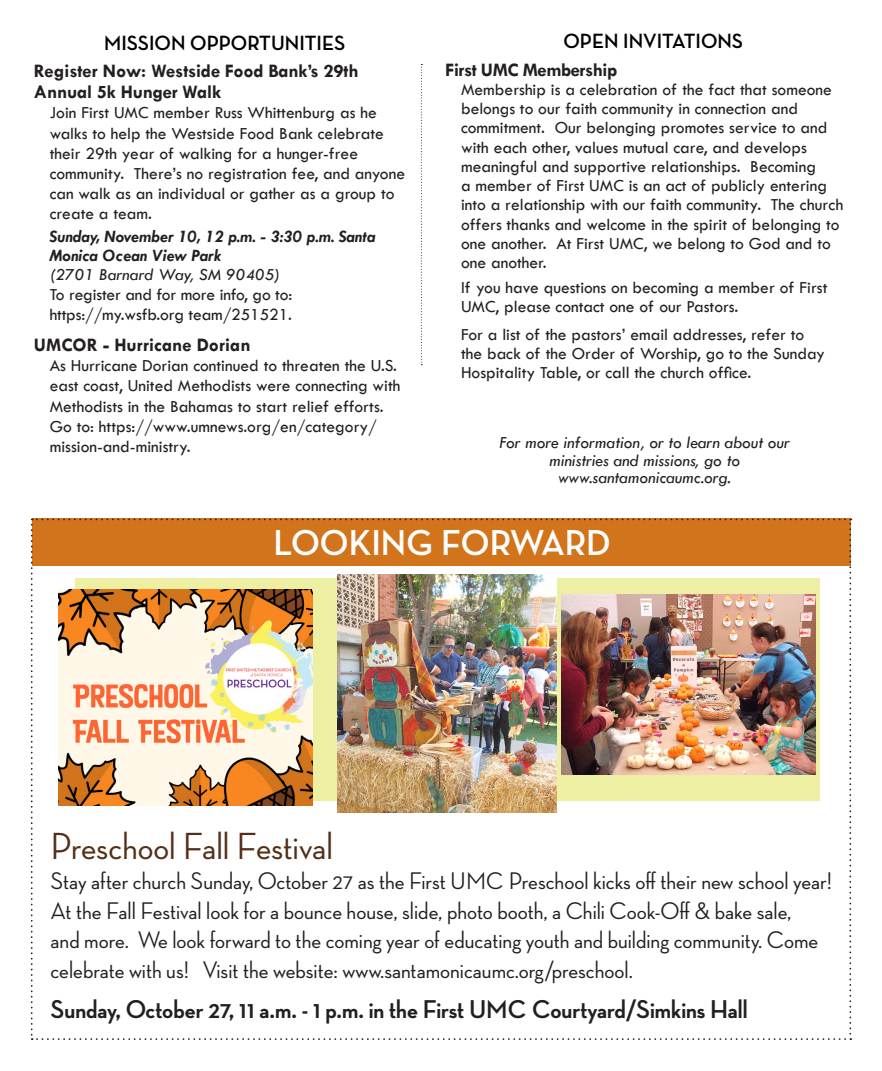
<style>
.page{position:relative;width:882px;height:1071px;background:#fff}
.page>*{position:absolute;margin:0;border:0;box-sizing:border-box;transform-origin:0 0}
.t1{font:500 38.5px "Neutra Disp";color:#532f18}
.t2{font:700 36.75px "Neutra Disp";color:#fff}
.t3{font:700 26.25px "Neutra Disp";color:#231f20}
.t4{font:500 24.5px/29.8px "Neutra Disp";color:#231f20}
.t5{font:700 21px "Neutra Disp";color:#000}
.t6{font:700 19.25px/21px "Tw Cen";letter-spacing:-.01em;color:#231f20}
.t7{font:17.5px/19.2px "Tw Cen";color:#231f20}
.t8{font:italic 17.5px/17.5px "Tw Cen";letter-spacing:-.005em;color:#231f20;text-align:center}
.t9{font:italic 700 17.5px/19.2px "Tw Cen";color:#231f20}
</style>
<div class="page">
<svg style="left:421px;top:64px;width:1px;height:301px"></svg>
<svg style="left:31px;top:519px;width:820px;height:521px"></svg>
<img style="left:59px;top:590px;width:253px;height:215px">
<img style="left:338px;top:574px;width:219px;height:239px">
<img style="left:562px;top:595px;width:253px;height:179px">
<p class="t5" style="left:104px;top:31px;width:243px">MISSION OPPORTUNITIES</p>
<p class="t5" style="left:564px;top:29px;width:181px">OPEN INVITATIONS</p>
<p class="t6" style="left:445px;top:58px;width:174px">First UMC Membership</p>
<p class="t7" style="left:461px;top:80px;width:384px">Membership is a celebration of the fact that someone belongs to our faith community in connection and commitment. Our belonging promotes service to and with each other, values mutual care, and develops meaningful and supportive relationships. Becoming<br>a member of First UMC is an act of publicly entering into a relationship with our faith community. The church offers thanks and welcome in the spirit of belonging to one another. At First UMC, we belong to God and to one another.</p>
<p class="t7" style="left:461px;top:277px;width:368px">If you have questions on becoming a member of First<br>UMC, please contact one of our Pastors.</p>
<p class="t7" style="left:461px;top:325px;width:366px">For a list of the pastors’ email addresses, refer to the back of the Order of Worship, go to the Sunday<br>Hospitality Table, or call the church office.</p>
<p class="t6" style="left:34px;top:60px;width:326px">Register Now: Westside Food Bank’s 29th<br>Annual 5k Hunger Walk</p>
<p class="t7" style="left:50px;top:103px;width:357px;line-height:20.1px">Join First UMC member Russ Whittenburg as he walks to help the Westside Food Bank celebrate their 29th year of walking for a hunger-free community. There’s no registration fee, and anyone can walk as an individual or gather as a group to create a team.</p>
<p class="t9" style="left:50px;top:226px;width:327px">Sunday, November 10, 12 p.m. - 3:30 p.m. Santa<br>Monica Ocean View Park</p>
<p class="t8" style="left:50px;top:266px;width:232px">(2701 Barnard Way, SM 90405)</p>
<p class="t7" style="left:50px;top:285px;width:244px">To register and for more info, go to:</p>
<p class="t7" style="left:50px;top:304px;width:244px">https://my.wsfb.org team/251521.</p>
<p class="t6" style="left:34px;top:334px;width:218px">UMCOR - Hurricane Dorian</p>
<p class="t7" style="left:50px;top:356px;width:352px;line-height:20.1px">As Hurricane Dorian continued to threaten the U.S. east coast, United Methodists were connecting with<br>Methodists in the Bahamas to start relief efforts.</p>
<p class="t7" style="left:50px;top:416px;width:329px;line-height:20.1px">Go to: https://www.umnews.org/en/category/ mission-and-ministry.</p>
<p class="t8" style="left:499px;top:434px;width:292px">For more information, or to learn about our ministries and missions, go to</p>
<p class="t8" style="left:558px;top:469px;width:174px">www.santamonicaumc.org.</p>
<p class="t2" style="left:273px;top:522px;width:339px">LOOKING FORWARD</p>
<p class="t1" style="left:51px;top:825px;width:284px">Preschool Fall Festival</p>
<p class="t4" style="left:51px;top:866px;width:783px">Stay after church Sunday, October 27 as the First UMC Preschool kicks off their new school year!<br>At the Fall Festival look for a bounce house, slide, photo booth, a Chili Cook-Off &amp; bake sale,<br>and more. We look forward to the coming year of educating youth and building community. Come celebrate with us! Visit the website: www.santamonicaumc.org/preschool.</p>
<p class="t3" style="left:51px;top:995px;width:699px">Sunday, October 27, 11 a.m. - 1 p.m. in the First UMC Courtyard/Simkins Hall</p>
</div>
